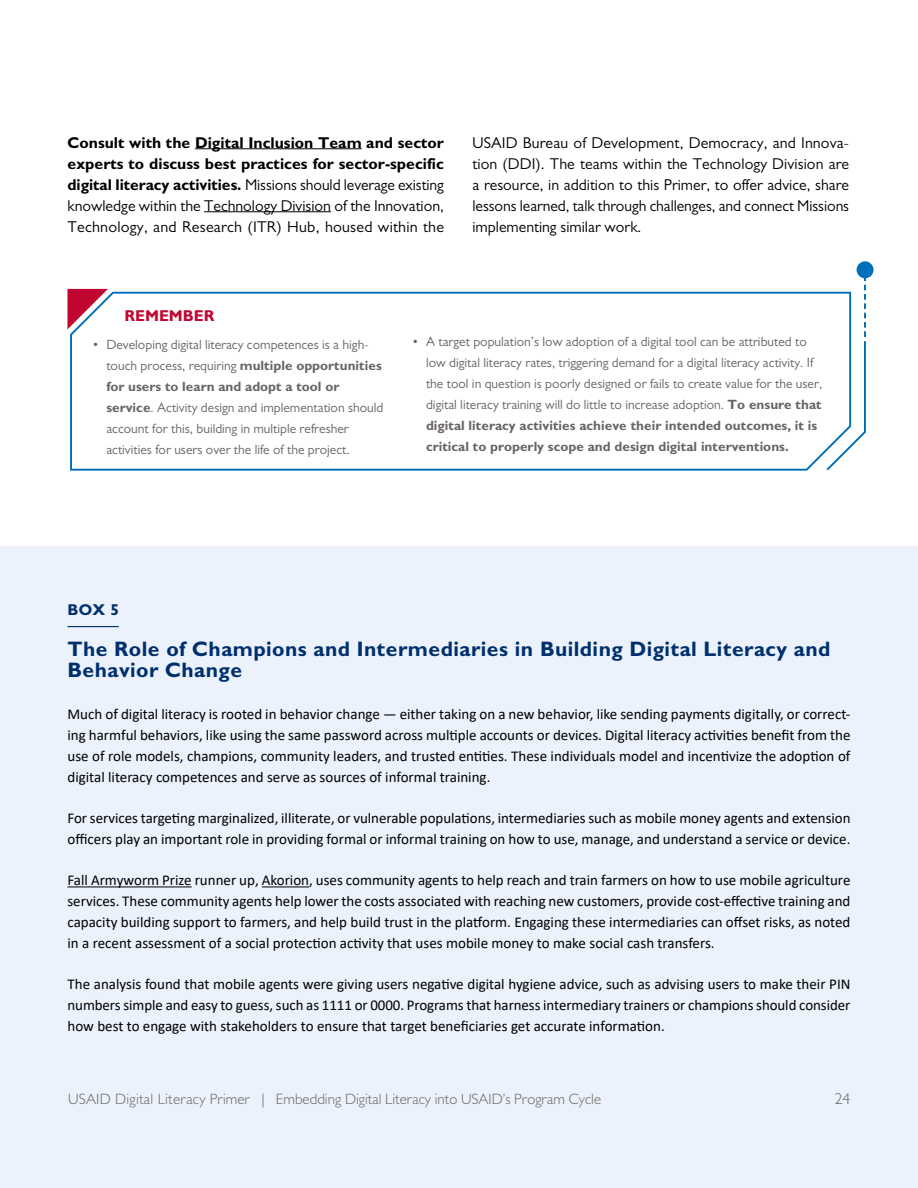
<style>
.page{position:relative;width:918px;height:1188px;background:#fff}
.page>*{position:absolute;margin:0;border:0;box-sizing:border-box;transform-origin:0 0}
.Box_Head{font:700 21px/21px "Gill Sans";letter-spacing:.02em;color:#002f6e}
.Primer_Normal_Text{font:15.75px/21px "Gill Sans";color:#000;text-align:justify}
.Primer_Normal_Text-2{font:700 15.75px "Gill Sans";color:#c00630}
.Box{font:700 15.75px "Gill Sans";color:#002f6e}
.t1{font:300 15.75px "Gill Sans";color:#686463}
.t2{font:15px/21px "Calibri";color:#000;text-align:justify}
.t3{font:300 15px "Gill Sans";color:#686463}
.t4{font:13.5px/21px "Gill Sans";color:#686463}
.s1{font-weight:700}
</style>
<div class="page">
<hr style="left:195px;top:148px;width:167px;height:1px;background:#000">
<hr style="left:204px;top:211px;width:127px;height:1px;background:#000">
<div style="left:0;top:546px;width:918px;height:642px;background:#ebf2fb"></div>
<hr style="left:68px;top:626px;width:51px;height:1px;background:#002f6e">
<hr style="left:68px;top:886px;width:124px;height:1px;background:#000">
<hr style="left:262px;top:886px;width:47px;height:1px;background:#000">
<svg style="left:70px;top:292px;width:758px;height:179px"></svg>
<div style="left:857px;top:261px;width:17px;height:17px;background:#006fb9;border-radius:50%"></div>
<svg style="left:67px;top:289px;width:41px;height:40px"></svg>
<svg style="left:827px;top:275px;width:39px;height:195px"></svg>
<p class="Primer_Normal_Text" style="left:68px;top:132px;width:378px"><span class="s1">Consult with the Digital Inclusion Team and sector experts to discuss best practices for sector-specific digital literacy activities.</span> Missions should leverage existing knowledge within the Technology Division of the Innovation, Technology, and Research (ITR) Hub, housed within the</p>
<p class="Primer_Normal_Text" style="left:472px;top:132px;width:378px">USAID Bureau of Development, Democracy, and Innova&shy;tion (DDI). The teams within the Technology Division are a resource, in addition to this Primer, to offer advice, share lessons learned, talk through challenges, and connect Missions implementing similar work.</p>
<p class="Primer_Normal_Text-2" style="left:124px;top:306px;width:92px">REMEMBER</p>
<p class="t4" style="left:106px;top:334px;width:279px;text-indent:-14px">• Developing digital literacy competences is a high&shy;touch process, requiring <span class="s1">multiple opportunities for users to learn and adopt a tool or service</span>. Activity design and implementation should account for this, building in multiple refresher activities for users over the life of the project.</p>
<p class="t4" style="left:426px;top:331px;width:398px;text-indent:-14px">• A target population’s low adoption of a digital tool can be attributed to low digital literacy rates, triggering demand for a digital literacy activity. If the tool in question is poorly designed or fails to create value for the user, digital literacy training will do little to increase adoption. <span class="s1">To ensure that digital literacy activities achieve their intended outcomes, it is critical to properly scope and design digital interventions.</span></p>
<p class="Box" style="left:68px;top:600px;width:53px">BOX 5</p>
<p class="Box_Head" style="left:68px;top:638px;width:765px">The Role of Champions and Intermediaries in Building Digital Literacy and<br>Behavior Change</p>
<p class="t2" style="left:68px;top:703px;width:784px">Much of digital literacy is rooted in behavior change — either taking on a new behavior, like sending payments digitally, or correct&shy;ing harmful behaviors, like using the same password across multiple accounts or devices. Digital literacy activities benefit from the use of role models, champions, community leaders, and trusted entities. These individuals model and incentivize the adoption of digital literacy competences and serve as sources of informal training.</p>
<p class="t2" style="left:68px;top:807px;width:785px">For services targeting marginalized, illiterate, or vulnerable populations, intermediaries such as mobile money agents and extension officers play an important role in providing formal or informal training on how to use, manage, and understand a service or device.</p>
<p class="t2" style="left:68px;top:869px;width:785px">Fall Armyworm Prize runner up, Akorion, uses community agents to help reach and train farmers on how to use mobile agriculture services. These community agents help lower the costs associated with reaching new customers, provide cost-effective training and capacity building support to farmers, and help build trust in the platform. Engaging these intermediaries can offset risks, as noted in a recent assessment of a social protection activity that uses mobile money to make social cash transfers.</p>
<p class="t2" style="left:68px;top:974px;width:785px">The analysis found that mobile agents were giving users negative digital hygiene advice, such as advising users to make their PIN numbers simple and easy to guess, such as 1111 or 0000. Programs that harness intermediary trainers or champions should consider how best to engage with stakeholders to ensure that target beneficiaries get accurate information.</p>
<p class="t3" style="left:68px;top:1090px;width:535px">USAID Digital Literacy Primer | Embedding Digital Literacy into USAID’s Program Cycle</p>
<p class="t1" style="left:835px;top:1090px;width:17px">24</p>
</div>
